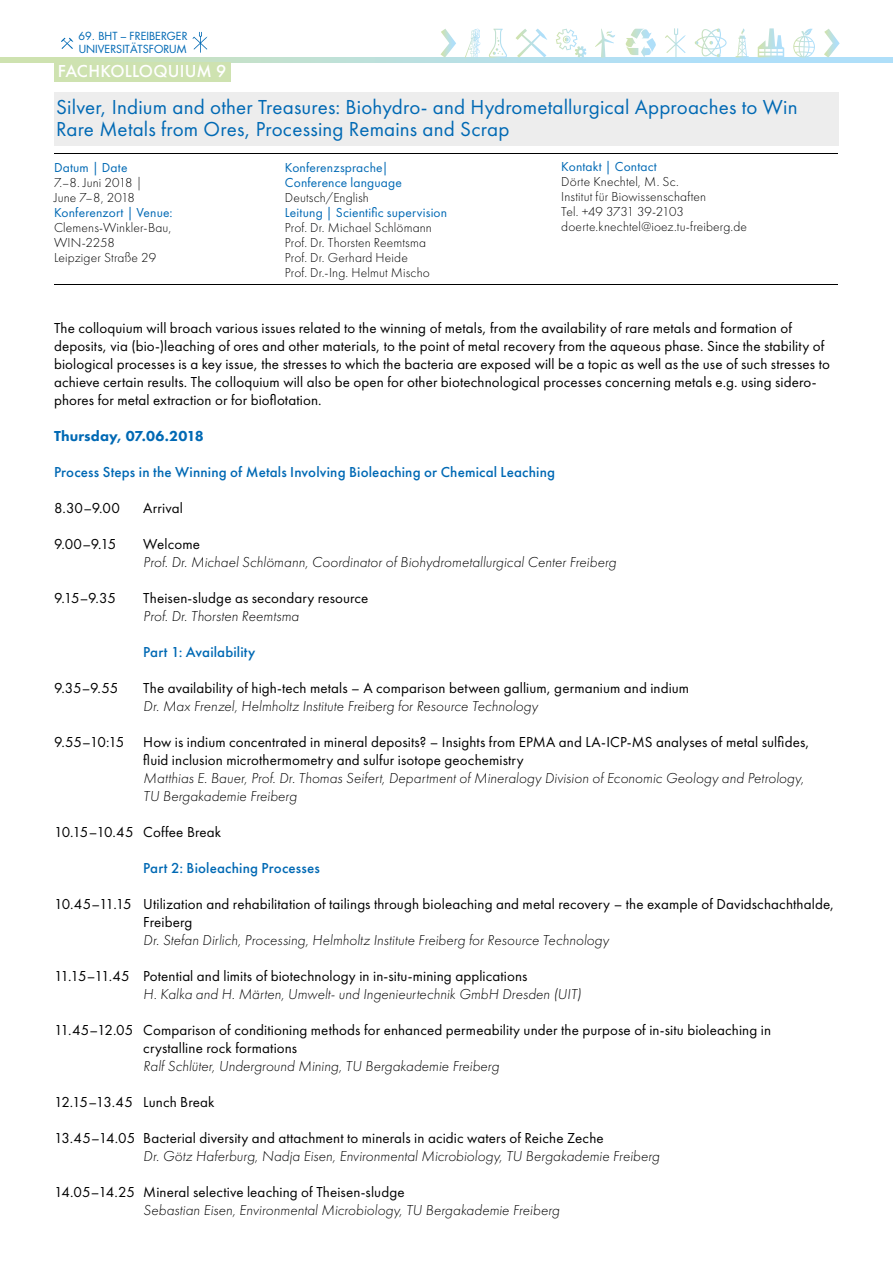
<style>
.page{position:relative;width:893px;height:1263px;background:#fff}
.page>*{position:absolute;margin:0;border:0;box-sizing:border-box;transform-origin:0 0}
.t1{font:21px/22.5px "Futura PT Book";letter-spacing:.01em;color:#0069b4}
.t2{font:18px "Futura PT Medium";letter-spacing:.01em;color:#fff}
.t3{font:15px/18px "Futura PT Book";letter-spacing:.01em;color:#000}
.t4{font:italic 15px/18px "Futura PT Light";letter-spacing:.005em;color:#000}
.t5{font:15px "Futura PT Medium";letter-spacing:.01em;color:#0069b4}
.t6{font:15px "Futura PT Heavy";letter-spacing:.01em;color:#0069b4}
.t7{font:13.5px/15px "Futura PT Light";letter-spacing:.01em;color:#000}
.t8{font:13.5px/15px "Futura PT Book";letter-spacing:.01em;color:#0069b4}
.t9{font:10.8px/13px "Futura LT Pro";color:#0069b4}
</style>
<div class="page">
<svg style="left:0;top:58px;width:893px;height:4px;background:#bbe0dd"></svg>
<div style="left:54px;top:62px;width:177px;height:19px;background:#cee2b0"></div>
<svg style="left:556px;top:29px;width:30px;height:29px"></svg>
<svg style="left:595px;top:29px;width:20px;height:29px"></svg>
<svg style="left:625px;top:29px;width:31px;height:29px"></svg>
<svg style="left:489px;top:29px;width:18px;height:29px"></svg>
<svg style="left:440px;top:29px;width:16px;height:29px"></svg>
<svg style="left:824px;top:29px;width:16px;height:29px"></svg>
<svg style="left:665px;top:28px;width:21px;height:29px"></svg>
<svg style="left:516px;top:29px;width:31px;height:29px"></svg>
<svg style="left:736px;top:28px;width:13px;height:29px"></svg>
<svg style="left:465px;top:29px;width:15px;height:29px"></svg>
<svg style="left:758px;top:28px;width:26px;height:29px"></svg>
<svg style="left:793px;top:29px;width:22px;height:29px"></svg>
<svg style="left:695px;top:28px;width:32px;height:29px"></svg>
<svg style="left:61px;top:38px;width:12px;height:11px"></svg>
<svg style="left:192px;top:32px;width:15px;height:21px"></svg>
<div style="left:54px;top:92px;width:785px;height:30px;background:#ededed"></div>
<div style="left:54px;top:115px;width:785px;height:30px;background:#ededed"></div>
<hr style="left:54px;top:153px;width:231px;height:1px;background:#000">
<hr style="left:285px;top:153px;width:276px;height:1px;background:#000">
<hr style="left:561px;top:153px;width:277px;height:1px;background:#000">
<hr style="left:54px;top:284px;width:231px;height:1px;background:#000">
<hr style="left:285px;top:284px;width:276px;height:1px;background:#000">
<hr style="left:561px;top:284px;width:277px;height:1px;background:#000">
<p class="t9" style="left:78px;top:29px;width:111px">69. BHT – FREIBERGER<br>UNIVERSITÄTSFORUM</p>
<p class="t2" style="left:58px;top:60px;width:170px">Fachkolloquium 9</p>
<h1 class="t1" style="left:56px;top:95px;width:743px">Silver, Indium and other Treasures: Biohydro- and Hydrometallurgical Approaches to Win<br>Rare Metals from Ores, Processing Remains and Scrap</h1>
<p class="t8" style="left:54px;top:159px;width:75px">Datum | Date</p>
<p class="t7" style="left:54px;top:175px;width:90px">7.–8. Juni 2018 |<br>June 7–8, 2018</p>
<p class="t8" style="left:54px;top:204px;width:120px">Konferenzort | Venue:</p>
<p class="t7" style="left:54px;top:220px;width:119px">Clemens-Winkler-Bau,<br>WIN-2258<br>Leipziger Straße 29</p>
<p class="t8" style="left:561px;top:159px;width:97px">Kontakt | Contact</p>
<p class="t7" style="left:561px;top:175px;width:187px">Dörte Knechtel, M. Sc.<br>Institut für Biowissenschaften<br>Tel. +49 3731 39-2103 doerte.knechtel@ioez.tu-freiberg.de</p>
<p class="t8" style="left:285px;top:159px;width:119px">Konferenzsprache|<br>Conference language</p>
<p class="t7" style="left:285px;top:190px;width:86px">Deutsch/English</p>
<p class="t8" style="left:285px;top:204px;width:164px">Leitung | Scientific supervision</p>
<p class="t7" style="left:285px;top:220px;width:149px">Prof. Dr. Michael Schlömann<br>Prof. Dr. Thorsten Reemtsma<br>Prof. Dr. Gerhard Heide<br>Prof. Dr.-Ing. Helmut Mischo</p>
<p class="t3" style="left:54px;top:318px;width:777px">The colloquium will broach various issues related to the winning of metals, from the availability of rare metals and formation of deposits, via (bio-)leaching of ores and other materials, to the point of metal recovery from the aqueous phase. Since the stability of biological processes is a key issue, the stresses to which the bacteria are exposed will be a topic as well as the use of such stresses to achieve certain results. The colloquium will also be open for other biotechnological processes concerning metals e.g. using sidero&shy;phores for metal extraction or for bioflotation.</p>
<p class="t6" style="left:54px;top:426px;width:151px">Thursday, 07.06.2018</p>
<p class="t5" style="left:54px;top:462px;width:503px">Process Steps in the Winning of metals involving Bioleaching or chemical leaching</p>
<p class="t3" style="left:54px;top:498px;width:67px">8.30–9.00</p>
<p class="t3" style="left:143px;top:498px;width:41px">Arrival</p>
<p class="t3" style="left:54px;top:534px;width:64px">9.00–9.15</p>
<p class="t3" style="left:143px;top:534px;width:58px">Welcome</p>
<p class="t4" style="left:143px;top:553px;width:474px">Prof. Dr. Michael Schlömann, Coordinator of Biohydrometallurgical Center Freiberg</p>
<p class="t3" style="left:54px;top:588px;width:63px">9.15–9.35</p>
<p class="t3" style="left:143px;top:588px;width:227px">Theisen-sludge as secondary resource</p>
<p class="t4" style="left:143px;top:607px;width:157px">Prof. Dr. Thorsten Reemtsma</p>
<p class="t5" style="left:143px;top:642px;width:114px">Part 1: availability</p>
<p class="t3" style="left:54px;top:678px;width:66px">9.35–9.55</p>
<p class="t3" style="left:143px;top:678px;width:547px">The availability of high-tech metals – A comparison between gallium, germanium and indium</p>
<p class="t4" style="left:143px;top:697px;width:396px">Dr. Max Frenzel, Helmholtz Institute Freiberg for Resource Technology</p>
<p class="t3" style="left:54px;top:732px;width:72px">9.55–10:15</p>
<p class="t3" style="left:143px;top:732px;width:668px">How is indium concentrated in mineral deposits? – Insights from EPMA and LA-ICP-MS analyses of metal sulfides, fluid inclusion microthermometry and sulfur isotope geochemistry</p>
<p class="t4" style="left:143px;top:769px;width:662px">Matthias E. Bauer, Prof. Dr. Thomas Seifert, Department of Mineralogy Division of Economic Geology and Petrology,<br>TU Bergakademie Freiberg</p>
<p class="t3" style="left:54px;top:822px;width:169px">10.15–10.45 Coffee Break</p>
<p class="t5" style="left:143px;top:858px;width:178px">Part 2: Bioleaching Processes</p>
<p class="t3" style="left:143px;top:894px;width:692px;text-indent:-89px">10.45–11.15 Utilization and rehabilitation of tailings through bioleaching and metal recovery – the example of Davidschachthalde,<br>Freiberg</p>
<p class="t4" style="left:143px;top:931px;width:467px">Dr. Stefan Dirlich, Processing, Helmholtz Institute Freiberg for Resource Technology</p>
<p class="t3" style="left:54px;top:966px;width:475px">11.15–11.45 Potential and limits of biotechnology in in-situ-mining applications</p>
<p class="t4" style="left:143px;top:985px;width:440px">H. Kalka and H. Märten, Umwelt- und Ingenieurtechnik GmbH Dresden (UIT)</p>
<p class="t3" style="left:143px;top:1020px;width:629px;text-indent:-89px">11.45–12.05 Comparison of conditioning methods for enhanced permeability under the purpose of in-situ bioleaching in crystalline rock formations</p>
<p class="t4" style="left:143px;top:1057px;width:357px">Ralf Schlüter, Underground Mining, TU Bergakademie Freiberg</p>
<p class="t3" style="left:54px;top:1092px;width:162px">12.15–13.45 Lunch Break</p>
<p class="t3" style="left:54px;top:1128px;width:551px">13.45–14.05 Bacterial diversity and attachment to minerals in acidic waters of Reiche Zeche</p>
<p class="t4" style="left:143px;top:1147px;width:518px">Dr. Götz Haferburg, Nadja Eisen, Environmental Microbiology, TU Bergakademie Freiberg</p>
<p class="t3" style="left:54px;top:1182px;width:352px">14.05–14.25 Mineral selective leaching of Theisen-sludge</p>
<p class="t4" style="left:143px;top:1201px;width:418px">Sebastian Eisen, Environmental Microbiology, TU Bergakademie Freiberg</p>
</div>
